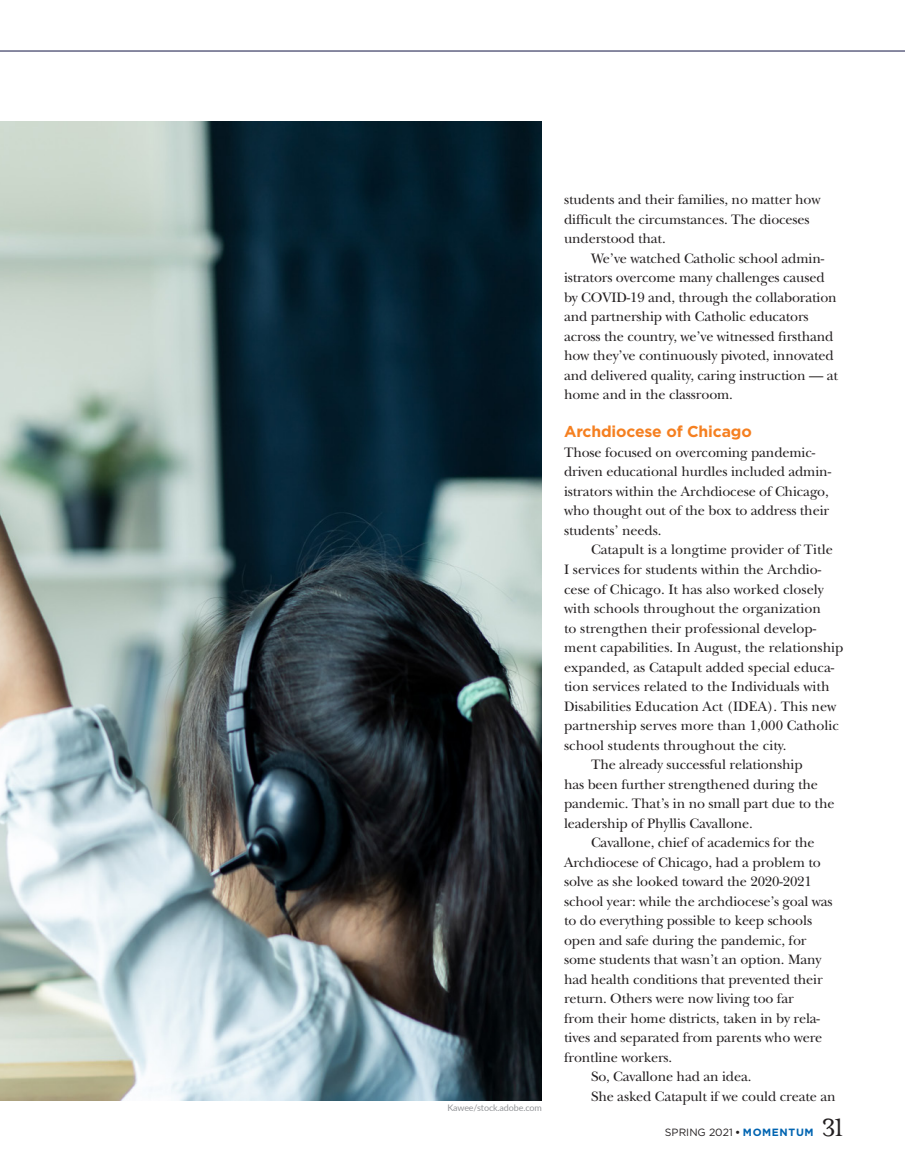
<style>
.page{position:relative;width:905px;height:1175px;background:#fff}
.page>*{position:absolute;margin:0;border:0;box-sizing:border-box;transform-origin:0 0}
.t1{font:28.5px "Mrs Eaves Small Caps OT";color:#231f20}
.Feature_subs{font:700 15.75px "Gotham";letter-spacing:-.01em;color:#f58021}
.Body{font:14.25px/19.5px "New Baskerville";letter-spacing:-.01em;color:#231f20}
.Body_no_indent{font:14.25px/19.5px "New Baskerville";letter-spacing:-.01em;color:#231f20}
.t2{font:10.5px "Gotham";color:#231f20}
.Credit{font:9px "Lato";letter-spacing:-.015em;color:#939598}
.s1{font-weight:700}
.s2{font-weight:700;color:#0164b1}
</style>
<div class="page">
<img style="left:0;top:122px;width:542px;height:978px">
<hr style="left:0;top:51px;width:904px;height:1px;background:#121544">
<p class="Credit" style="left:447px;top:1101px;width:96px">Kawee/stock.adobe.com</p>
<p class="Body" style="left:564px;top:190px;width:258px">students and their families, no matter how difficult the circumstances. The dioceses understood that.</p>
<p class="Body" style="left:564px;top:248px;width:275px;text-indent:27px">We’ve watched Catholic school admin&shy;istrators overcome many challenges caused by COVID-19 and, through the collaboration and partnership with Catholic educators across the country, we’ve witnessed firsthand how they’ve continuously pivoted, innovated and delivered quality, caring instruction — at home and in the classroom.</p>
<p class="Feature_subs" style="left:564px;top:421px;width:189px">Archdiocese of Chicago</p>
<p class="Body_no_indent" style="left:564px;top:442px;width:268px">Those focused on overcoming pandemic&shy;driven educational hurdles included admin&shy;istrators within the Archdiocese of Chicago, who thought out of the box to address their students’ needs.</p>
<p class="Body" style="left:564px;top:540px;width:281px;text-indent:27px">Catapult is a longtime provider of Title<br>I services for students within the Archdio&shy;cese of Chicago. It has also worked closely with schools throughout the organization<br>to strengthen their professional develop&shy;ment capabilities. In August, the relationship expanded, as Catapult added special educa&shy;tion services related to the Individuals with Disabilities Education Act (IDEA). This new partnership serves more than 1,000 Catholic school students throughout the city.</p>
<p class="Body" style="left:564px;top:754px;width:272px;text-indent:27px">The already successful relationship<br>has been further strengthened during the pandemic. That’s in no small part due to the leadership of Phyllis Cavallone.</p>
<p class="Body" style="left:564px;top:832px;width:270px;text-indent:27px">Cavallone, chief of academics for the Archdiocese of Chicago, had a problem to solve as she looked toward the 2020-2021 school year: while the archdiocese’s goal was to do everything possible to keep schools open and safe during the pandemic, for some students that wasn’t an option. Many had health conditions that prevented their return. Others were now living too far<br>from their home districts, taken in by rela&shy;tives and separated from parents who were frontline workers.</p>
<p class="Body" style="left:591px;top:1066px;width:162px">So, Cavallone had an idea.</p>
<p class="Body" style="left:591px;top:1086px;width:246px">She asked Catapult if we could create an</p>
<p class="t2" style="left:665px;top:1125px;width:150px">SPRING 2021 <span class="s1">•</span> <span class="s2">MOMENTUM</span></p>
<h1 class="t1" style="left:821px;top:1111px;width:24px">31</h1>
</div>
